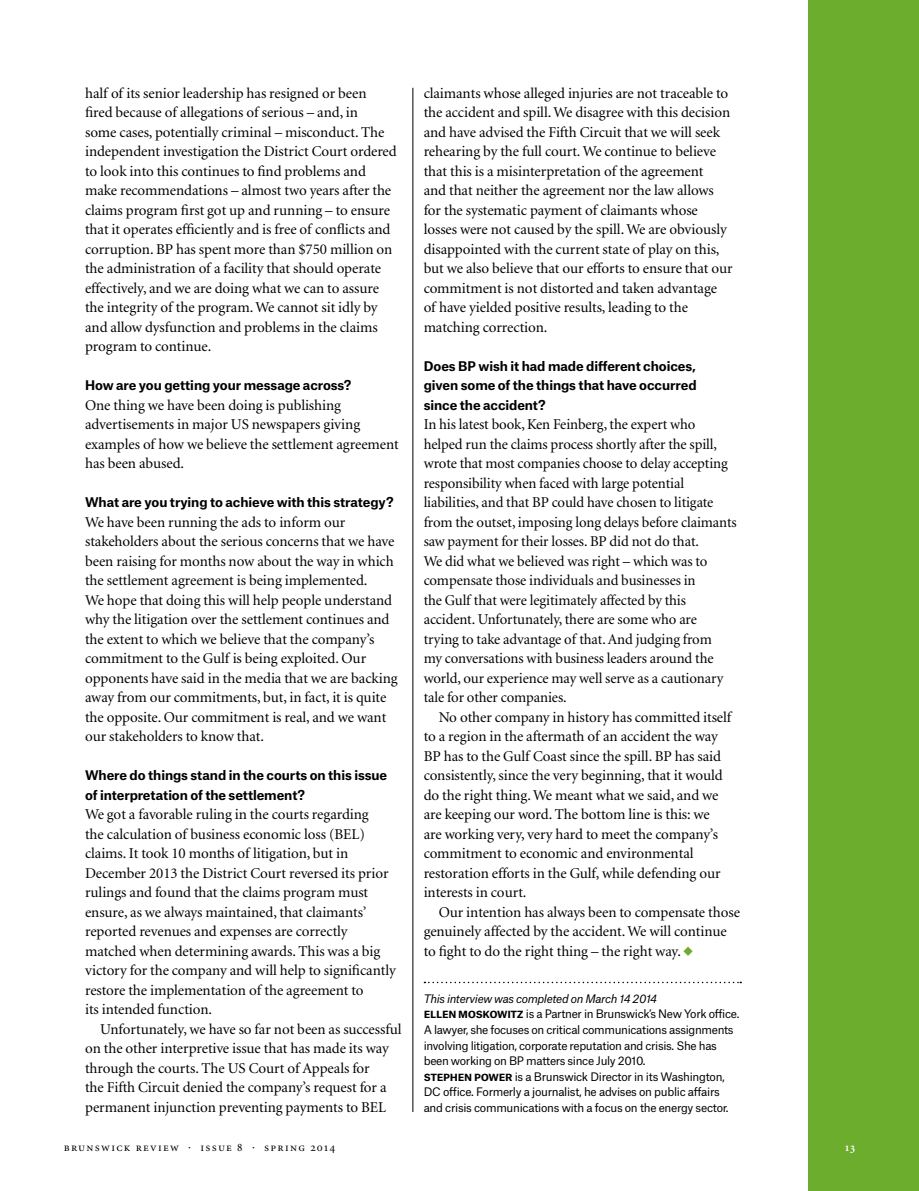
<style>
.page{position:relative;width:919px;height:1191px;background:#fff}
.page>*{position:absolute;margin:0;border:0;box-sizing:border-box;transform-origin:0 0}
.t1{font:15px/19.5px "Minion";letter-spacing:-.005em;color:#000}
.t2{font:700 12.75px/19.5px "Atlas Grotesk";letter-spacing:-.005em;color:#000}
.t3{font:12px "Minion Regular SC";letter-spacing:.105em;color:#000}
.t4{font:12px "Minion Semibold SC";color:#fff}
.t5{font:11.25px/15.6px "Atlas Grotesk";letter-spacing:-.03em;color:#000}
.s1{font-style:italic}
.s2{font-weight:700}
</style>
<div class="page">
<svg style="left:683px;top:946px;width:9px;height:10px"></svg>
<hr style="left:412px;top:88px;width:1px;height:1024px;background:#000">
<svg style="left:424px;top:981px;width:317px;height:2px"></svg>
<div style="left:808px;top:0;width:110px;height:1191px;background:#6cad2e"></div>
<p class="t1" style="left:85px;top:84px;width:313px">half of its senior leadership has resigned or been fired because of allegations of serious – and, in<br>some cases, potentially criminal – misconduct. The independent investigation the District Court ordered to look into this continues to find problems and make recommendations – almost two years after the claims program first got up and running – to ensure that it operates efficiently and is free of conflicts and corruption. BP has spent more than $750 million on the administration of a facility that should operate effectively, and we are doing what we can to assure the integrity of the program. We cannot sit idly by and allow dysfunction and problems in the claims program to continue.</p>
<p class="t2" style="left:85px;top:374px;width:268px">How are you getting your message across?</p>
<p class="t1" style="left:85px;top:396px;width:315px">One thing we have been doing is publishing advertisements in major US newspapers giving examples of how we believe the settlement agreement has been abused.</p>
<p class="t2" style="left:85px;top:491px;width:310px">What are you trying to achieve with this strategy?</p>
<p class="t1" style="left:85px;top:513px;width:314px">We have been running the ads to inform our stakeholders about the serious concerns that we have been raising for months now about the way in which the settlement agreement is being implemented.<br>We hope that doing this will help people understand why the litigation over the settlement continues and the extent to which we believe that the company’s commitment to the Gulf is being exploited. Our opponents have said in the media that we are backing away from our commitments, but, in fact, it is quite the opposite. Our commitment is real, and we want our stakeholders to know that.</p>
<p class="t2" style="left:85px;top:764px;width:303px">Where do things stand in the courts on this issue of interpretation of the settlement?</p>
<p class="t1" style="left:85px;top:805px;width:312px">We got a favorable ruling in the courts regarding<br>the calculation of business economic loss (BEL) claims. It took 10 months of litigation, but in December 2013 the District Court reversed its prior rulings and found that the claims program must ensure, as we always maintained, that claimants’ reported revenues and expenses are correctly matched when determining awards. This was a big victory for the company and will help to significantly restore the implementation of the agreement to<br>its intended function.</p>
<p class="t1" style="left:85px;top:1020px;width:318px;text-indent:15px">Unfortunately, we have so far not been as successful on the other interpretive issue that has made its way through the courts. The US Court of Appeals for<br>the Fifth Circuit denied the company’s request for a permanent injunction preventing payments to BEL</p>
<p class="t3" style="left:64px;top:1141px;width:273px">brunswick review · issue 8 · spring 2014</p>
<p class="t1" style="left:423px;top:84px;width:310px">claimants whose alleged injuries are not traceable to the accident and spill. We disagree with this decision and have advised the Fifth Circuit that we will seek rehearing by the full court. We continue to believe that this is a misinterpretation of the agreement<br>and that neither the agreement nor the law allows for the systematic payment of claimants whose losses were not caused by the spill. We are obviously disappointed with the current state of play on this, but we also believe that our efforts to ensure that our commitment is not distorted and taken advantage of have yielded positive results, leading to the matching correction.</p>
<p class="t2" style="left:423px;top:355px;width:274px;text-align:justify">Does BP wish it had made different choices, given some of the things that have occurred since the accident?</p>
<p class="t1" style="left:423px;top:415px;width:314px">In his latest book, Ken Feinberg, the expert who helped run the claims process shortly after the spill, wrote that most companies choose to delay accepting responsibility when faced with large potential liabilities, and that BP could have chosen to litigate from the outset, imposing long delays before claimants saw payment for their losses. BP did not do that.<br>We did what we believed was right – which was to compensate those individuals and businesses in<br>the Gulf that were legitimately affected by this accident. Unfortunately, there are some who are<br>trying to take advantage of that. And judging from<br>my conversations with business leaders around the world, our experience may well serve as a cautionary tale for other companies.</p>
<p class="t1" style="left:423px;top:708px;width:309px;text-indent:15px">No other company in history has committed itself to a region in the aftermath of an accident the way BP has to the Gulf Coast since the spill. BP has said consistently, since the very beginning, that it would do the right thing. We meant what we said, and we are keeping our word. The bottom line is this: we are working very, very hard to meet the company’s commitment to economic and environmental restoration efforts in the Gulf, while defending our interests in court.</p>
<p class="t1" style="left:423px;top:903px;width:318px;text-indent:15px">Our intention has always been to compensate those genuinely affected by the accident. We will continue to fight to do the right thing – the right way.</p>
<p class="t5" style="left:423px;top:989px;width:317px"><span class="s1">This interview was completed on March 14 2014<br></span><span class="s2">ellen moskowitz</span> is a Partner in Brunswick’s New York office.<br>A lawyer, she focuses on critical communications assignments involving litigation, corporate reputation and crisis. She has been working on BP matters since July 2010.<br><span class="s2">stephen power</span> is a Brunswick Director in its Washington, DC office. Formerly a journalist, he advises on public affairs and crisis communications with a focus on the energy sector.</p>
<p class="t4" style="left:845px;top:1141px;width:12px">13</p>
</div>
